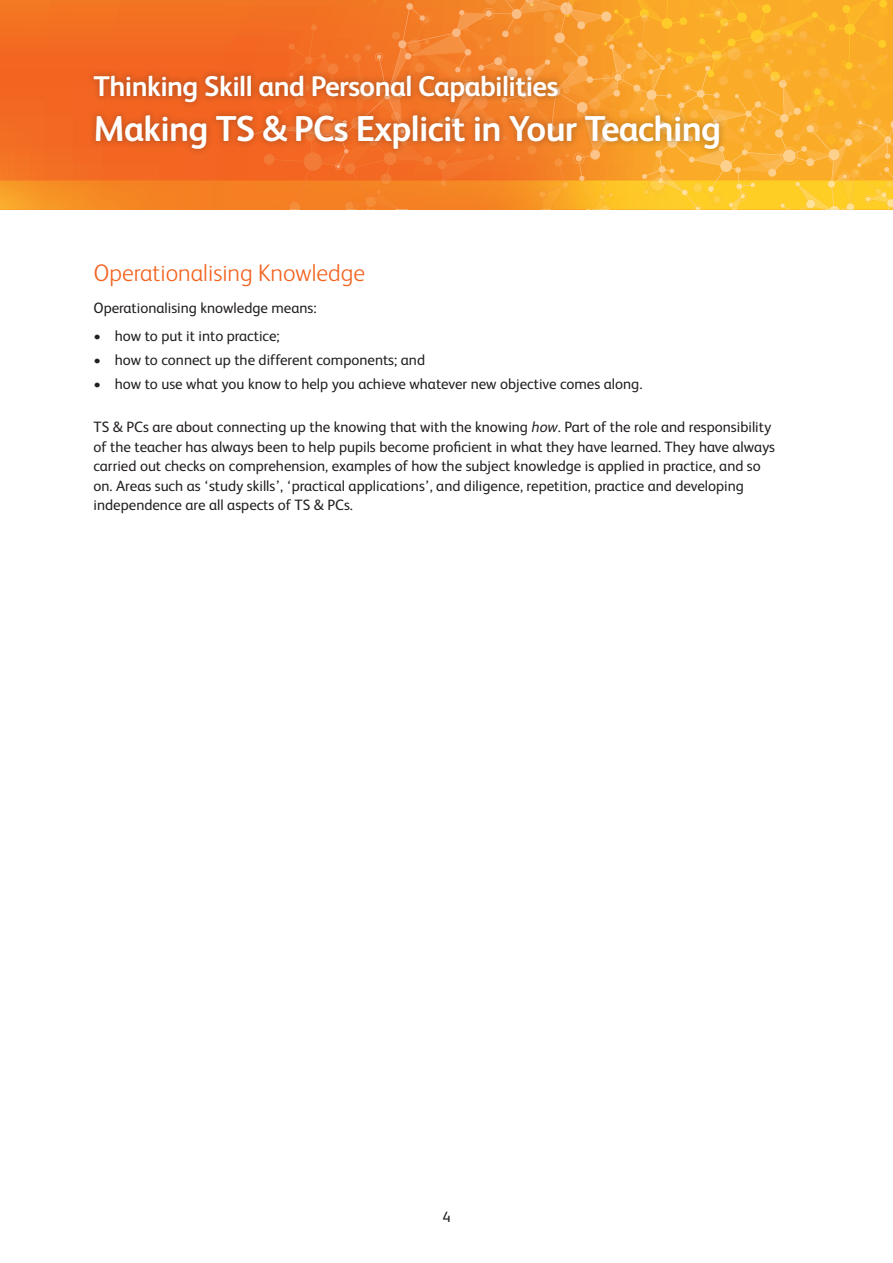
<style>
.page{position:relative;width:893px;height:1263px;background:#fff}
.page>*{position:absolute;margin:0;border:0;box-sizing:border-box;transform-origin:0 0}
.t1{font:700 36px "FS Albert";letter-spacing:-.02em;color:#fff}
.t2{font:700 28.5px "FS Albert";letter-spacing:-.02em;color:#fff}
.Header_1{font:300 24px "FS Albert";color:#f36421}
.Body_Copy{font:15px/19.5px "FS Albert";color:#231f20}
.s1{font-style:italic}
</style>
<div class="page">
<svg style="left:0;top:0;width:483px;height:209px;background:#f37222"></svg>
<img style="left:419px;top:64px;width:59px;height:4px">
<img style="left:357px;top:62px;width:7px;height:6px">
<img style="left:407px;top:64px;width:11px;height:4px">
<img style="left:381px;top:195px;width:21px;height:9px">
<img style="left:335px;top:156px;width:6px;height:7px">
<img style="left:381px;top:204px;width:27px;height:5px">
<img style="left:344px;top:202px;width:18px;height:7px">
<img style="left:263px;top:156px;width:72px;height:24px">
<img style="left:289px;top:180px;width:17px;height:29px">
<img style="left:379px;top:195px;width:2px;height:14px">
<img style="left:341px;top:156px;width:142px;height:24px">
<img style="left:357px;top:180px;width:90px;height:15px">
<img style="left:277px;top:24px;width:66px;height:44px">
<img style="left:365px;top:16px;width:118px;height:48px">
<svg style="left:340px;top:209px;width:70px;height:1px"></svg>
<img style="left:362px;top:193px;width:17px;height:16px">
<svg style="left:420px;top:14px;width:11px;height:11px"></svg>
<img style="left:388px;top:48px;width:19px;height:20px">
<svg style="left:397px;top:53px;width:9px;height:9px"></svg>
<img style="left:458px;top:13px;width:25px;height:17px">
<svg style="left:463px;top:26px;width:7px;height:7px"></svg>
<img style="left:411px;top:34px;width:55px;height:22px">
<img style="left:420px;top:49px;width:14px;height:6px">
<svg style="left:412px;top:50px;width:14px;height:6px"></svg>
<img style="left:478px;top:57px;width:5px;height:11px">
<svg style="left:364px;top:43px;width:20px;height:18px"></svg>
<svg style="left:335px;top:163px;width:6px;height:7px"></svg>
<svg style="left:372px;top:0;width:5px;height:3px"></svg>
<svg style="left:417px;top:0;width:27px;height:3px"></svg>
<svg style="left:483px;top:0;width:410px;height:210px;background:#f9ac2e"></svg>
<div style="left:87px;top:68px;width:639px;height:88px;background:#231f20;opacity:.19"></div>
<h2 class="t2" style="left:94px;top:67px;width:466px">Thinking Skill and Personal Capabilities</h2>
<h1 class="t1" style="left:94px;top:104px;width:629px">Making TS &amp; PCs Explicit in Your Teaching</h1>
<p class="Header_1" style="left:94px;top:257px;width:273px">Operationalising Knowledge</p>
<p class="Body_Copy" style="left:94px;top:298px;width:225px">Operationalising knowledge means:</p>
<p class="Body_Copy" style="left:94px;top:326px;width:188px">• how to put it into practice;</p>
<p class="Body_Copy" style="left:94px;top:349px;width:333px">• how to connect up the different components; and</p>
<p class="Body_Copy" style="left:94px;top:373px;width:550px">• how to use what you know to help you achieve whatever new objective comes along.</p>
<p class="Body_Copy" style="left:94px;top:416px;width:683px">TS &amp; PCs are about connecting up the knowing that with the knowing <span class="s1">how</span>. Part of the role and responsibility of the teacher has always been to help pupils become proficient in what they have learned. They have always carried out checks on comprehension, examples of how the subject knowledge is applied in practice, and so on. Areas such as ‘study skills’, ‘practical applications’, and diligence, repetition, practice and developing independence are all aspects of TS &amp; PCs.</p>
<p class="Body_Copy" style="left:442px;top:1206px;width:10px">4</p>
</div>
